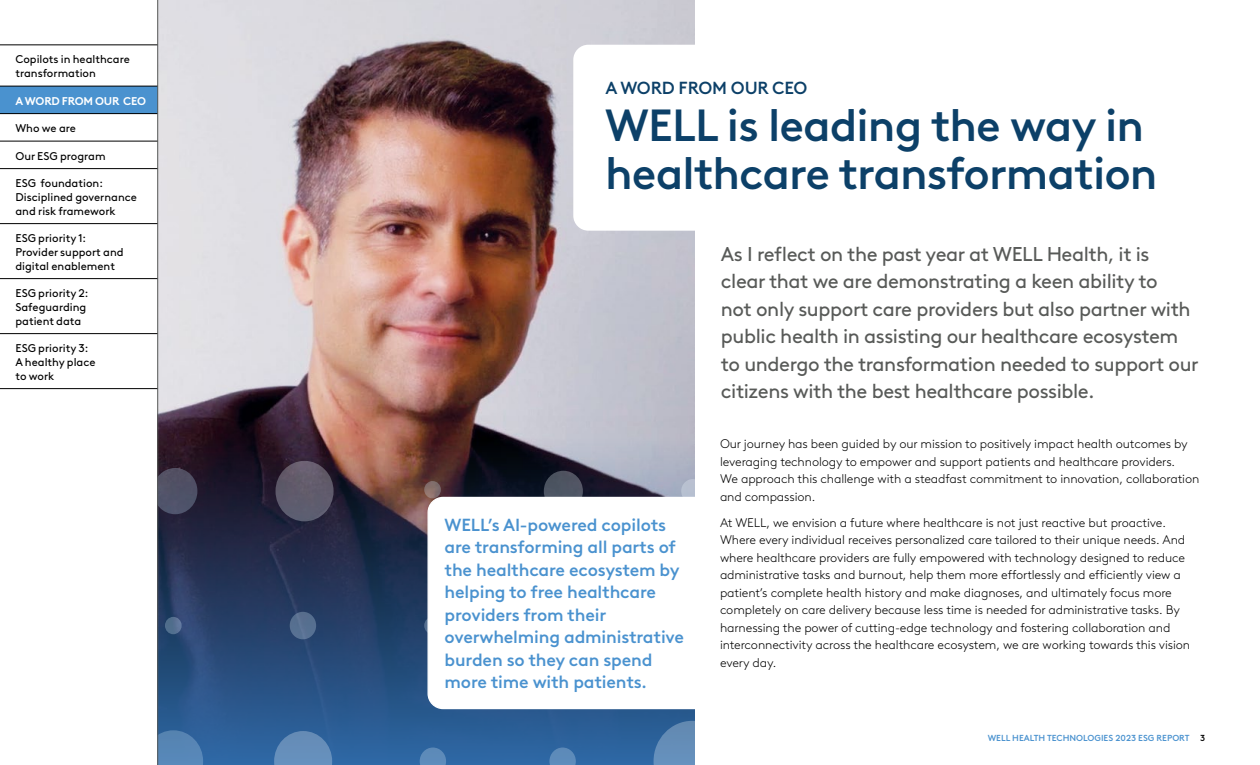
<style>
.page{position:relative;width:1260px;height:765px;background:#fff}
.page>*{position:absolute;margin:0;border:0;box-sizing:border-box;transform-origin:0 0}
.t1{font:500 45px/47.5px "Brown LL";letter-spacing:-.02em;color:#0c4068}
.t2{font:20px/27.5px "Brown LL";letter-spacing:-.02em;color:#585a58}
.t3{font:500 17.5px/22.5px "Brown LL";letter-spacing:-.01em;color:#4a92cf}
.t4{font:500 17.5px "Brown LL";letter-spacing:-.01em;color:#0c4068}
.t5{font:300 12.5px/17.5px "Brown LL";letter-spacing:-.01em;color:#000}
.t6{font:11.25px/13.8px "Brown LL";color:#000}
.t7{font:700 11.25px "Brown LL";letter-spacing:-.01em;color:#fff}
.t8{font:500 8.75px "Brown LL";color:#4a92cf}
.s1{color:#000}
</style>
<div class="page">
<img style="left:159px;top:0;width:535px;height:416px">
<svg style="left:159px;top:416px;width:536px;height:349px;background:#3c4a69"></svg>
<div style="left:276px;top:461px;width:58px;height:60px;background:#5f5c6c;border-radius:50%"></div>
<svg style="left:274px;top:731px;width:58px;height:34px;background:#5a85b4"></svg>
<svg style="left:681px;top:479px;width:14px;height:18px"></svg>
<div style="left:544px;top:471px;width:39px;height:40px;background:#4e5563;border-radius:50%"></div>
<svg style="left:159px;top:468px;width:38px;height:46px;background:#49485d"></svg>
<svg style="left:165px;top:617px;width:17px;height:17px"></svg>
<svg style="left:424px;top:481px;width:17px;height:17px"></svg>
<svg style="left:424px;top:617px;width:17px;height:17px"></svg>
<svg style="left:159px;top:730px;width:44px;height:35px;background:#5080b1"></svg>
<svg style="left:654px;top:721px;width:41px;height:44px;background:#5a85b2"></svg>
<div style="left:290px;top:612px;width:26px;height:27px;background:#577091;border-radius:50%"></div>
<svg style="left:420px;top:748px;width:26px;height:17px"></svg>
<svg style="left:549px;top:748px;width:27px;height:17px"></svg>
<div style="left:573px;top:45px;width:630px;height:186px;background:#fff;border-radius:15px"></div>
<div style="left:428px;top:497px;width:286px;height:212px;background:#fff;border-radius:15px"></div>
<div style="left:428px;top:497px;width:287px;height:212px;border:1px solid #fff;border-radius:15px"></div>
<div style="left:0;top:86px;width:158px;height:27px;background:#4a92cf"></div>
<hr style="left:0;top:45px;width:158px;height:1px;background:#000">
<hr style="left:0;top:86px;width:158px;height:1px;background:#000">
<hr style="left:0;top:113px;width:158px;height:1px;background:#000">
<hr style="left:0;top:141px;width:158px;height:1px;background:#000">
<hr style="left:0;top:168px;width:158px;height:1px;background:#000">
<hr style="left:0;top:223px;width:158px;height:1px;background:#000">
<hr style="left:0;top:278px;width:158px;height:1px;background:#000">
<hr style="left:0;top:333px;width:158px;height:1px;background:#000">
<hr style="left:0;top:388px;width:158px;height:1px;background:#000">
<hr style="left:158px;top:0;width:1px;height:765px;background:#585a58">
<p class="t6" style="left:15px;top:52px;width:116px">Copilots in healthcare transformation</p>
<p class="t7" style="left:16px;top:92px;width:132px">A WORD FROM OUR CEO</p>
<p class="t6" style="left:15px;top:121px;width:62px">Who we are</p>
<p class="t6" style="left:15px;top:148px;width:92px">Our ESG program</p>
<p class="t6" style="left:15px;top:176px;width:123px">ESG foundation:<br>Disciplined governance and risk framework</p>
<p class="t6" style="left:15px;top:231px;width:110px">ESG priority 1:<br>Provider support and digital enablement</p>
<p class="t6" style="left:15px;top:286px;width:75px">ESG priority 2:<br>Safeguarding patient data</p>
<p class="t6" style="left:15px;top:341px;width:82px">ESG priority 3:<br>A healthy place to work</p>
<p class="t4" style="left:605px;top:74px;width:204px">A WORD FROM OUR CEO</p>
<p class="t1" style="left:605px;top:98px;width:554px">WELL is leading the way in healthcare transformation</p>
<p class="t3" style="left:445px;top:512px;width:241px">WELL’s AI-powered copilots are transforming all parts of the healthcare ecosystem by helping to free healthcare providers from their overwhelming administrative burden so they can spend more time with patients.</p>
<p class="t2" style="left:721px;top:238px;width:479px">As I reflect on the past year at WELL Health, it is clear that we are demonstrating a keen ability to<br>not only support care providers but also partner with public health in assisting our healthcare ecosystem to undergo the transformation needed to support our citizens with the best healthcare possible.</p>
<p class="t5" style="left:720px;top:435px;width:481px">Our journey has been guided by our mission to positively impact health outcomes by leveraging technology to empower and support patients and healthcare providers.<br>We approach this challenge with a steadfast commitment to innovation, collaboration and compassion.</p>
<p class="t5" style="left:720px;top:513px;width:472px">At WELL, we envision a future where healthcare is not just reactive but proactive.<br>Where every individual receives personalized care tailored to their unique needs. And where healthcare providers are fully empowered with technology designed to reduce administrative tasks and burnout, help them more effortlessly and efficiently view a patient’s complete health history and make diagnoses, and ultimately focus more completely on care delivery because less time is needed for administrative tasks. By harnessing the power of cutting-edge technology and fostering collaboration and interconnectivity across the healthcare ecosystem, we are working towards this vision every day.</p>
<p class="t8" style="left:988px;top:731px;width:219px">WELL HEALTH TECHNOLOGIES 2023 ESG REPORT <span class="s1">3</span></p>
</div>
